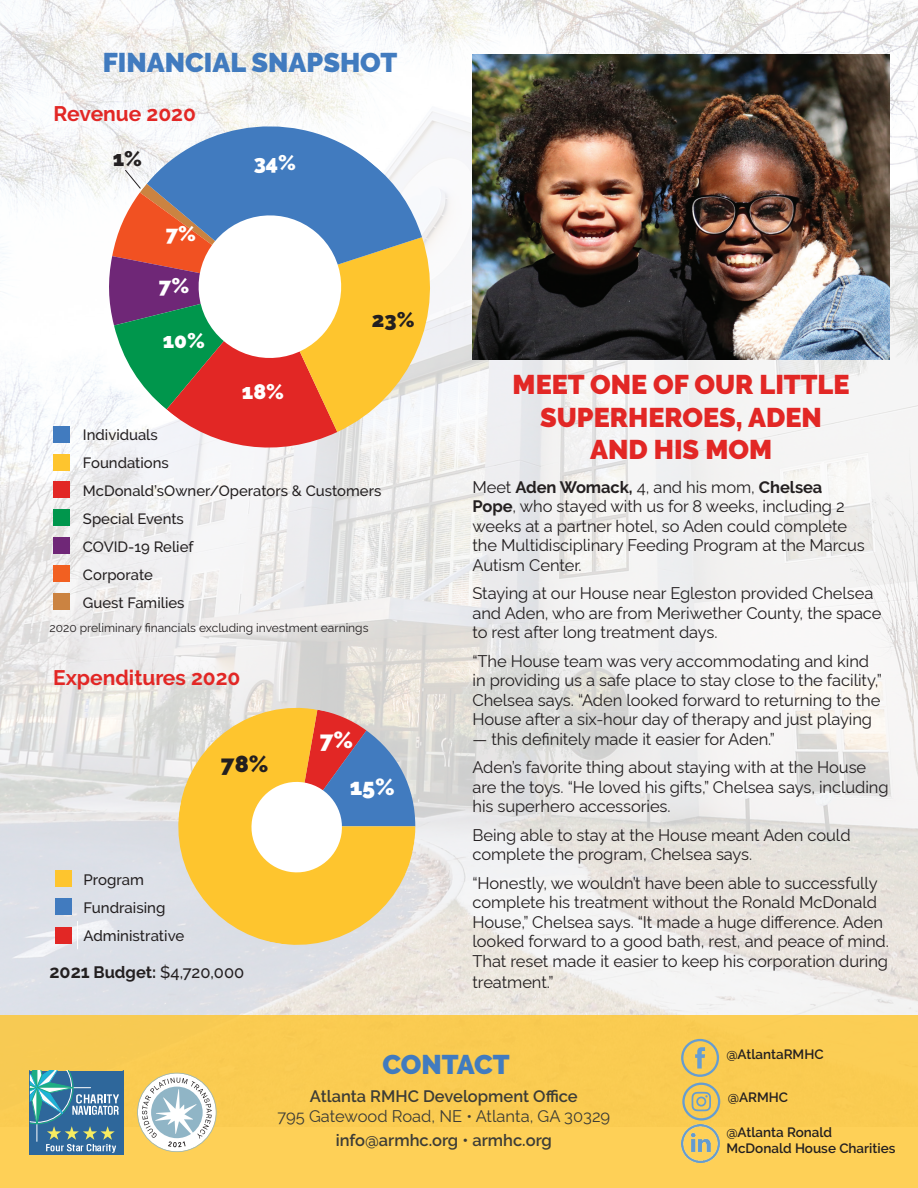
<style>
.page{position:relative;width:918px;height:1188px;background:#fff}
.page>*{position:absolute;margin:0;border:0;box-sizing:border-box;transform-origin:0 0}
.t1{font:900 27px/32.4px "Raleway";color:#e22725;text-align:center}
.t2{font:900 27px "Raleway";color:#417bbf}
.t3{font:900 23.1px/46.5px "Raleway";color:#fff}
.t4{font:900 23.1px "Raleway";color:#231f20}
.t5{font:700 21px "Raleway";color:#e22725}
.t6{font:900 21px "Raleway";color:#fff}
.t7{font:900 21px "Raleway";color:#231f20}
.t8{font:16.5px/19.5px "Raleway";letter-spacing:-.005em;color:#231f20}
.t9{font:600 16.5px "Raleway";color:#3c3c36}
.t10{font:16.5px "Raleway";color:#3c3c36}
.t11{font:500 16.5px "Raleway";color:#231f20}
.t12{font:500 15px/28.2px "Raleway";color:#231f20}
.t13{font:500 14.85px/27.9px "Raleway";color:#231f20}
.t14{font:600 13.5px/16.2px "Raleway";color:#231f20}
.t15{font:12px "Raleway";color:#231f20}
.s1{font-weight:700;font-size:18px}
.s2{font-weight:700}
</style>
<div class="page">
<img style="left:0;top:0;width:918px;height:1016px">
<div style="left:0;top:1016px;width:918px;height:172px;background:#fbcc52"></div>
<svg style="left:137px;top:1073px;width:80px;height:79px"></svg>
<svg style="left:29px;top:1071px;width:95px;height:84px;background:#4d85a6"></svg>
<img style="left:472px;top:54px;width:418px;height:306px">
<svg style="left:147px;top:107px;width:275px;height:62px"></svg>
<svg style="left:107px;top:169px;width:340px;height:290px"></svg>
<div style="left:54px;top:426px;width:16px;height:16px;background:#417bbf"></div>
<div style="left:54px;top:454px;width:16px;height:16px;background:#fec52e"></div>
<div style="left:54px;top:482px;width:16px;height:16px;background:#e22725"></div>
<div style="left:54px;top:510px;width:16px;height:16px;background:#00964c"></div>
<div style="left:54px;top:538px;width:16px;height:16px;background:#6f2777"></div>
<div style="left:54px;top:566px;width:16px;height:16px;background:#f26021"></div>
<div style="left:54px;top:594px;width:16px;height:16px;background:#cb8341"></div>
<svg style="left:77px;top:921px;width:1px;height:28px"></svg>
<div style="left:56px;top:871px;width:16px;height:16px;background:#fec52e"></div>
<div style="left:56px;top:899px;width:16px;height:16px;background:#417bbf"></div>
<div style="left:56px;top:927px;width:16px;height:16px;background:#e22725"></div>
<svg style="left:169px;top:698px;width:246px;height:256px;background:#f0d17e"></svg>
<svg style="left:248px;top:710px;width:167px;height:166px"></svg>
<svg style="left:682px;top:1083px;width:38px;height:38px"></svg>
<svg style="left:681px;top:1039px;width:38px;height:38px"></svg>
<img style="left:681px;top:1125px;width:38px;height:38px">
<h1 class="t2" style="left:103px;top:47px;width:296px">FINANCIAL SNAPSHOT</h1>
<p class="t5" style="left:54px;top:102px;width:144px">Revenue 2020</p>
<p class="t6" style="left:254px;top:151px;width:44px">34%</p>
<p class="t7" style="left:113px;top:147px;width:31px">1%</p>
<p class="t6" style="left:166px;top:222px;width:32px">7%</p>
<p class="t6" style="left:159px;top:273px;width:32px">7%</p>
<p class="t6" style="left:163px;top:329px;width:44px">10%</p>
<p class="t6" style="left:242px;top:379px;width:44px">18%</p>
<p class="t7" style="left:372px;top:307px;width:44px">23%</p>
<p class="t13" style="left:83px;top:421px;width:300px">Individuals<br>Foundations<br>McDonald’sOwner/Operators &amp; Customers<br>Special Events<br>COVID-19 Relief<br>Corporate<br>Guest Families</p>
<p class="t15" style="left:50px;top:619px;width:321px">2020 preliminary financials excluding investment earnings</p>
<p class="t5" style="left:53px;top:666px;width:189px">Expenditures 2020</p>
<h2 class="t4" style="left:221px;top:750px;width:49px">78%</h2>
<p class="t12" style="left:84px;top:865px;width:102px">Program<br>Fundraising<br>Administrative</p>
<p class="t11" style="left:50px;top:962px;width:196px"><span class="s1">2021</span> <span class="s2">Budget:</span> $4,720,000</p>
<h2 class="t3" style="left:350px;top:717px;width:47px;text-indent:-30px">7%<br>15%</h2>
<h1 class="t1" style="left:513px;top:369px;width:338px">MEET ONE OF OUR LITTLE<br>SUPERHEROES, ADEN<br>AND HIS MOM</h1>
<p class="t8" style="left:472px;top:475px;width:394px">Meet <span class="s2">Aden Womack,</span> 4, and his mom, <span class="s2">Chelsea Pope</span>, who stayed with us for 8 weeks, including 2 weeks at a partner hotel, so Aden could complete the Multidisciplinary Feeding Program at the Marcus Autism Center.</p>
<p class="t8" style="left:472px;top:582px;width:411px">Staying at our House near Egleston provided Chelsea and Aden, who are from Meriwether County, the space to rest after long treatment days.</p>
<p class="t8" style="left:472px;top:649px;width:411px">“The House team was very accommodating and kind in providing us a safe place to stay close to the facility,” Chelsea says. “Aden looked forward to returning to the House after a six-hour day of therapy and just playing</p>
<p class="t8" style="left:472px;top:723px;width:395px;line-height:28.5px">— this definitely made it easier for Aden.”<br>Aden’s favorite thing about staying with at the House</p>
<p class="t8" style="left:472px;top:775px;width:418px">are the toys. “He loved his gifts,” Chelsea says, including his superhero accessories.</p>
<p class="t8" style="left:472px;top:823px;width:380px">Being able to stay at the House meant Aden could complete the program, Chelsea says.</p>
<p class="t8" style="left:472px;top:871px;width:418px">“Honestly, we wouldn’t have been able to successfully complete his treatment without the Ronald McDonald House,” Chelsea says. “It made a huge difference. Aden looked forward to a good bath, rest, and peace of mind.<br>That reset made it easier to keep his corporation during</p>
<p class="t8" style="left:472px;top:970px;width:82px">treatment.”</p>
<h1 class="t2" style="left:382px;top:1049px;width:129px">CONTACT</h1>
<p class="t9" style="left:310px;top:1087px;width:269px">Atlanta RMHC Development Office</p>
<p class="t10" style="left:277px;top:1103px;width:334px">795 Gatewood Road, NE • Atlanta, GA 30329</p>
<p class="t9" style="left:336px;top:1131px;width:217px">info@armhc.org • armhc.org</p>
<p class="t14" style="left:726px;top:1046px;width:99px">@AtlantaRMHC</p>
<p class="t14" style="left:728px;top:1090px;width:62px">@ARMHC</p>
<p class="t14" style="left:726px;top:1124px;width:171px">@Atlanta Ronald<br>McDonald House Charities</p>
</div>
